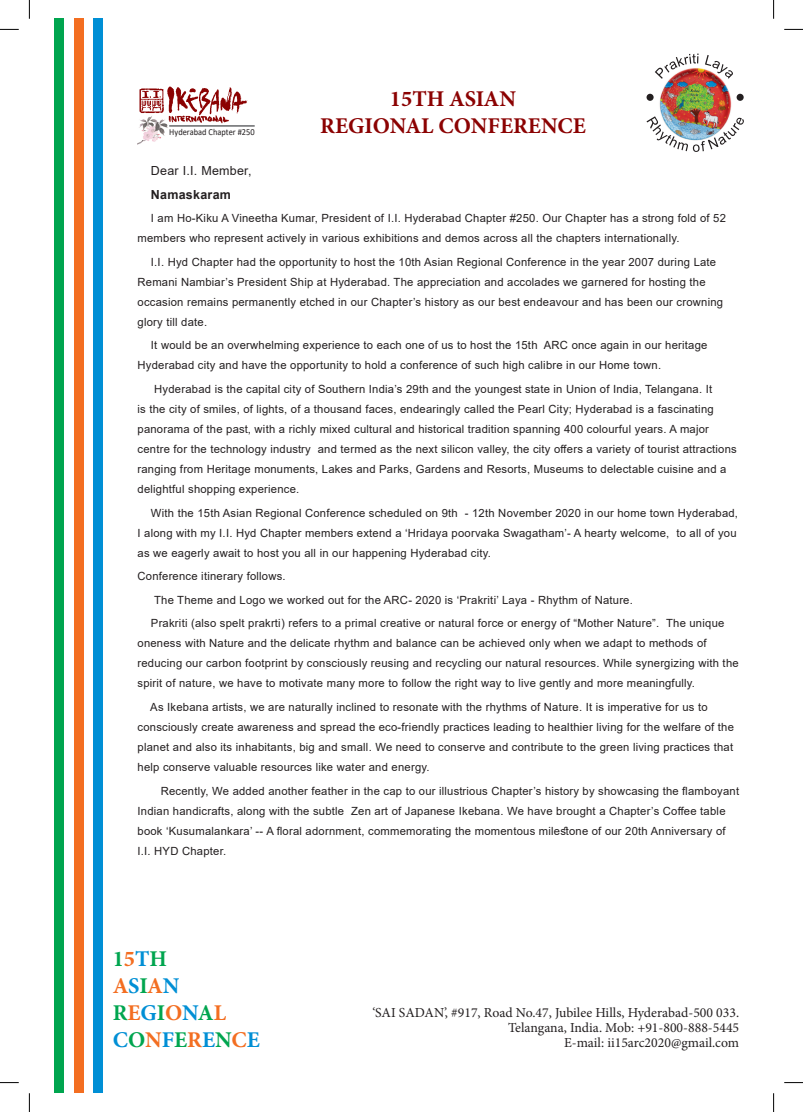
<style>
.page{position:relative;width:803px;height:1112px;background:#fff}
.page>*{position:absolute;margin:0;border:0;box-sizing:border-box;transform-origin:0 0}
.t1{font:700 22.5px/27px "Minion Pro";color:#8b0202;text-align:center}
.t2{font:700 22.5px/27px "Minion Pro";color:#00a54f}
.t3{font:13.75px/15px "Minion Pro";color:#231f20;text-align:right}
.t4{font:12.5px "Arial";letter-spacing:.02em;color:#231f20}
.t5{font:700 12.5px "Arial";letter-spacing:.02em;color:#231f20}
.t6{font:11.25px/20px "Arial";letter-spacing:.02em;color:#231f20}
.t7{font:9.12px "Calibri";color:#231f20;scale:.92 1}
.s1{color:#f36e21}
.s2{color:#008fd5}
</style>
<div class="page">
<img style="left:169px;top:86px;width:79px;height:37px">
<img style="left:139px;top:87px;width:31px;height:27px">
<hr style="left:169px;top:125px;width:86px;height:2px;background:#6c6d70">
<img style="left:138px;top:114px;width:32px;height:30px">
<div style="left:54px;top:19px;width:10px;height:1073px;background:#00a54f"></div>
<div style="left:74px;top:19px;width:9px;height:1073px;background:#f36e21"></div>
<div style="left:93px;top:19px;width:10px;height:1073px;background:#008fd5"></div>
<img style="left:659px;top:67px;width:73px;height:74px;border-radius:37px">
<svg style="left:655px;top:53px;width:43px;height:26px"></svg>
<svg style="left:705px;top:55px;width:28px;height:24px"></svg>
<img style="left:646px;top:116px;width:98px;height:36px">
<div style="left:646px;top:94px;width:8px;height:7px;background:#231f20;border-radius:50%"></div>
<div style="left:736px;top:94px;width:8px;height:7px;background:#231f20;border-radius:50%"></div>
<svg style="left:0;top:29px;width:19px;height:1px"></svg>
<svg style="left:784px;top:29px;width:19px;height:1px"></svg>
<svg style="left:0;top:1082px;width:19px;height:1px"></svg>
<svg style="left:784px;top:1082px;width:19px;height:1px"></svg>
<svg style="left:29px;top:0;width:1px;height:19px"></svg>
<svg style="left:29px;top:1093px;width:1px;height:18px"></svg>
<svg style="left:773px;top:0;width:1px;height:19px"></svg>
<svg style="left:773px;top:1093px;width:1px;height:18px"></svg>
<p class="t7" style="left:169px;top:125px;width:94px">Hyderabad Chapter #250</p>
<p class="t1" style="left:320px;top:86px;width:267px">15TH ASIAN<br>REGIONAL CONFERENCE</p>
<p class="t4" style="left:151px;top:162px;width:102px">Dear I.I. Member,</p>
<p class="t5" style="left:151px;top:185px;width:82px">Namaskaram</p>
<p class="t6" style="left:138px;top:208px;width:590px;text-indent:13px">I am Ho-Kiku A Vineetha Kumar, President of I.I. Hyderabad Chapter #250. Our Chapter has a strong fold of 52 members who represent actively in various exhibitions and demos across all the chapters internationally.</p>
<p class="t6" style="left:138px;top:252px;width:587px;text-indent:13px">I.I. Hyd Chapter had the opportunity to host the 10th Asian Regional Conference in the year 2007 during Late Remani Nambiar’s President Ship at Hyderabad. The appreciation and accolades we garnered for hosting the occasion remains permanently etched in our Chapter’s history as our best endeavour and has been our crowning glory till date.</p>
<p class="t6" style="left:138px;top:335px;width:571px;text-indent:13px">It would be an overwhelming experience to each one of us to host the 15th ARC once again in our heritage<br>Hyderabad city and have the opportunity to hold a conference of such high calibre in our Home town.</p>
<p class="t6" style="left:138px;top:379px;width:601px;text-indent:17px">Hyderabad is the capital city of Southern India’s 29th and the youngest state in Union of India, Telangana. It<br>is the city of smiles, of lights, of a thousand faces, endearingly called the Pearl City; Hyderabad is a fascinating panorama of the past, with a richly mixed cultural and historical tradition spanning 400 colourful years. A major centre for the technology industry and termed as the next silicon valley, the city offers a variety of tourist attractions ranging from Heritage monuments, Lakes and Parks, Gardens and Resorts, Museums to delectable cuisine and a delightful shopping experience.</p>
<p class="t6" style="left:138px;top:502px;width:602px;text-indent:13px">With the 15th Asian Regional Conference scheduled on 9th - 12th November 2020 in our home town Hyderabad,<br>I along with my I.I. Hyd Chapter members extend a ‘Hridaya poorvaka Swagatham’- A hearty welcome, to all of you as we eagerly await to host you all in our happening Hyderabad city.</p>
<p class="t6" style="left:138px;top:566px;width:150px">Conference itinerary follows.</p>
<p class="t6" style="left:154px;top:589px;width:480px">The Theme and Logo we worked out for the ARC- 2020 is ‘Prakriti’ Laya - Rhythm of Nature.</p>
<p class="t6" style="left:138px;top:613px;width:603px;text-indent:13px">Prakriti (also spelt prakrti) refers to a primal creative or natural force or energy of “Mother Nature”. The unique oneness with Nature and the delicate rhythm and balance can be achieved only when we adapt to methods of reducing our carbon footprint by consciously reusing and recycling our natural resources. While synergizing with the spirit of nature, we have to motivate many more to follow the right way to live gently and more meaningfully.</p>
<p class="t6" style="left:138px;top:696px;width:598px;text-indent:13px">As Ikebana artists, we are naturally inclined to resonate with the rhythms of Nature. It is imperative for us to consciously create awareness and spread the eco-friendly practices leading to healthier living for the welfare of the planet and also its inhabitants, big and small. We need to conserve and contribute to the green living practices that help conserve valuable resources like water and energy.</p>
<p class="t6" style="left:138px;top:780px;width:603px;text-indent:23px">Recently, We added another feather in the cap to our illustrious Chapter’s history by showcasing the flamboyant Indian handicrafts, along with the subtle Zen art of Japanese Ikebana. We have brought a Chapter’s Coffee table book ‘Kusumalankara’ -- A floral adornment, commemorating the momentous milestone of our 20th Anniversary of I.I. HYD Chapter.</p>
<p class="t2" style="left:113px;top:946px;width:149px">1<span class="s1">5</span><span class="s2">T</span>H<br><span class="s1">A</span><span class="s2">S</span>I<span class="s1">A</span><span class="s2">N<br></span>R<span class="s1">E</span><span class="s2">G</span>I<span class="s1">O</span><span class="s2">N</span>A<span class="s1">L<br></span><span class="s2">C</span>O<span class="s1">N</span><span class="s2">F</span>E<span class="s1">R</span><span class="s2">E</span>N<span class="s1">C</span><span class="s2">E</span></p>
<p class="t3" style="left:372px;top:1004px;width:368px">‘SAI SADAN’, #917, Road No.47, Jubilee Hills, Hyderabad-500 033.<br>Telangana, India. Mob: +91-800-888-5445</p>
<p class="t3" style="left:564px;top:1034px;width:177px">E-mail: ii15arc2020@gmail.com</p>
</div>
